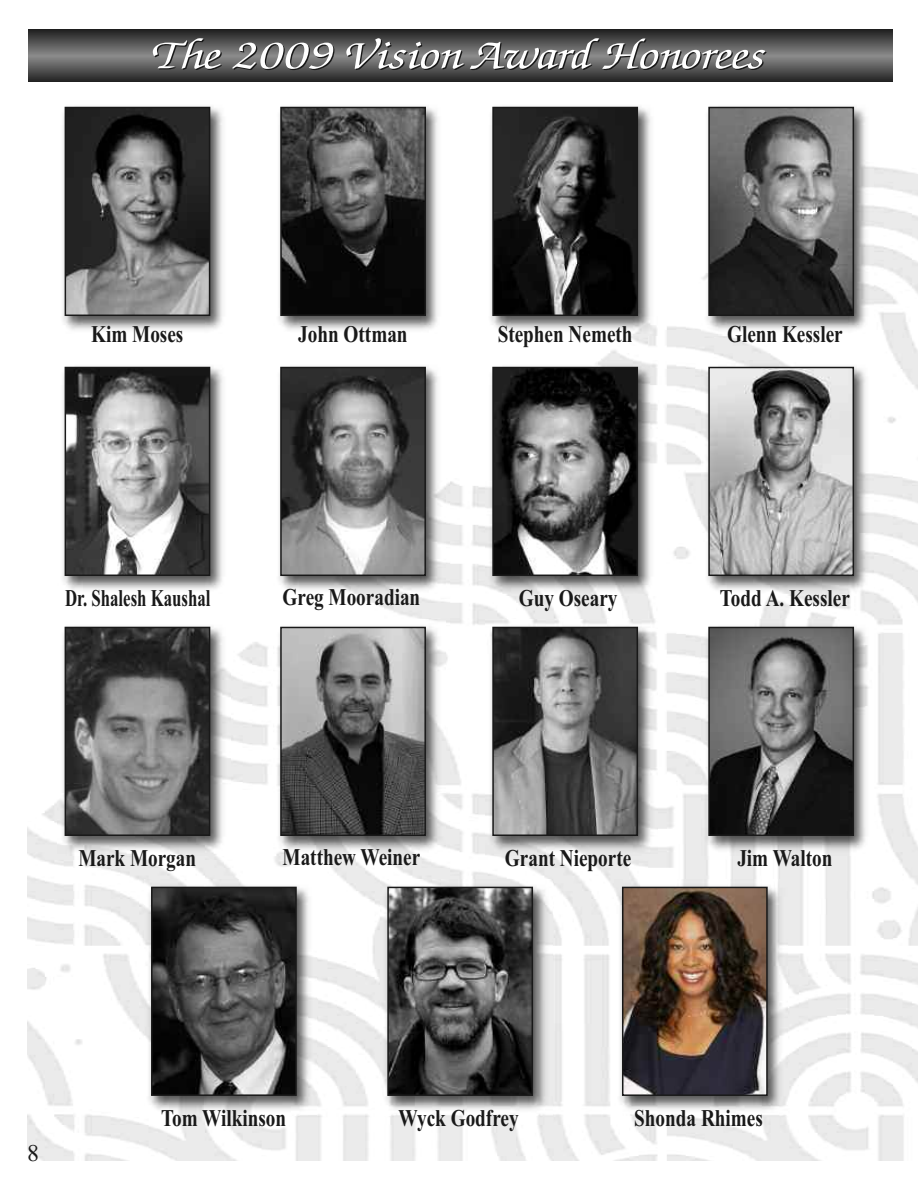
<style>
.page{position:relative;width:918px;height:1188px;background:#fff}
.page>*{position:absolute;margin:0;border:0;box-sizing:border-box;transform-origin:0 0}
.t1{font:italic 42px "Zapf Chancery";color:#fff;scale:1.2 1}
.t2{font:700 24px "Times New Roman";color:#191919;scale:.8 1}
.t3{font:700 24px "Times New Roman";color:#191919;scale:.7 1}
.t4{font:24px "Times New Roman";color:#191919}
</style>
<div class="page">
<img style="left:27px;top:29px;width:891px;height:1132px">
<svg style="left:28px;top:30px;width:864px;height:52px;background:#565656"></svg>
<img style="left:58px;top:100px;width:172px;height:236px">
<img style="left:68px;top:110px;width:139px;height:203px">
<div style="left:65px;top:107px;width:145px;height:209px;border:2px solid #191919"></div>
<img style="left:485px;top:360px;width:173px;height:236px">
<img style="left:495px;top:370px;width:140px;height:203px">
<div style="left:492px;top:367px;width:146px;height:209px;border:2px solid #191919"></div>
<img style="left:485px;top:100px;width:173px;height:235px">
<img style="left:495px;top:110px;width:140px;height:203px">
<div style="left:492px;top:107px;width:146px;height:209px;border:2px solid #191919"></div>
<img style="left:273px;top:100px;width:173px;height:235px">
<img style="left:283px;top:110px;width:140px;height:203px">
<div style="left:280px;top:107px;width:146px;height:209px;border:2px solid #191919"></div>
<img style="left:701px;top:360px;width:173px;height:236px">
<img style="left:711px;top:370px;width:140px;height:203px">
<div style="left:708px;top:367px;width:146px;height:209px;border:2px solid #191919"></div>
<img style="left:701px;top:100px;width:173px;height:235px">
<img style="left:711px;top:110px;width:140px;height:203px">
<div style="left:708px;top:107px;width:146px;height:209px;border:2px solid #191919"></div>
<img style="left:58px;top:360px;width:172px;height:235px">
<img style="left:68px;top:370px;width:139px;height:203px">
<div style="left:65px;top:367px;width:145px;height:209px;border:2px solid #191919"></div>
<img style="left:485px;top:620px;width:173px;height:235px">
<img style="left:495px;top:630px;width:140px;height:203px">
<div style="left:492px;top:627px;width:146px;height:209px;border:2px solid #191919"></div>
<img style="left:273px;top:360px;width:173px;height:236px">
<img style="left:283px;top:370px;width:140px;height:203px">
<div style="left:280px;top:367px;width:146px;height:209px;border:2px solid #191919"></div>
<img style="left:701px;top:620px;width:173px;height:235px">
<img style="left:711px;top:630px;width:140px;height:203px">
<div style="left:708px;top:627px;width:146px;height:209px;border:2px solid #191919"></div>
<img style="left:58px;top:620px;width:172px;height:235px">
<img style="left:68px;top:630px;width:139px;height:203px">
<div style="left:65px;top:627px;width:145px;height:209px;border:2px solid #191919"></div>
<img style="left:380px;top:880px;width:173px;height:235px">
<img style="left:390px;top:890px;width:140px;height:203px">
<div style="left:387px;top:887px;width:146px;height:209px;border:2px solid #191919"></div>
<img style="left:273px;top:620px;width:173px;height:235px">
<img style="left:283px;top:630px;width:140px;height:203px">
<div style="left:280px;top:627px;width:146px;height:209px;border:2px solid #191919"></div>
<img style="left:615px;top:880px;width:172px;height:235px">
<img style="left:625px;top:890px;width:140px;height:203px">
<div style="left:622px;top:887px;width:146px;height:209px;border:2px solid #191919"></div>
<img style="left:144px;top:880px;width:173px;height:235px">
<img style="left:154px;top:890px;width:140px;height:203px">
<div style="left:151px;top:887px;width:146px;height:209px;border:2px solid #191919"></div>
<h1 class="t1" style="left:152px;top:38px;width:514px">The 2009 Vision Award Honorees</h1>
<p class="t2" style="left:91px;top:320px;width:117px">Kim Moses</p>
<p class="t2" style="left:298px;top:320px;width:138px">John Ottman</p>
<p class="t2" style="left:498px;top:320px;width:170px">Stephen Nemeth</p>
<p class="t2" style="left:727px;top:320px;width:146px">Glenn Kessler</p>
<p class="t2" style="left:283px;top:583px;width:174px">Greg Mooradian</p>
<p class="t3" style="left:65px;top:584px;width:209px">Dr. Shalesh Kaushal</p>
<p class="t2" style="left:519px;top:584px;width:125px">Guy Oseary</p>
<p class="t2" style="left:720px;top:584px;width:164px">Todd A. Kessler</p>
<p class="t2" style="left:78px;top:844px;width:149px">Mark Morgan</p>
<p class="t2" style="left:283px;top:843px;width:174px">Matthew Weiner</p>
<p class="t2" style="left:505px;top:844px;width:159px">Grant Nieporte</p>
<p class="t2" style="left:737px;top:844px;width:120px">Jim Walton</p>
<p class="t4" style="left:27px;top:1138px;width:13px">8</p>
<p class="t2" style="left:161px;top:1104px;width:158px">Tom Wilkinson</p>
<p class="t2" style="left:399px;top:1104px;width:151px">Wyck Godfrey</p>
<p class="t2" style="left:634px;top:1104px;width:162px">Shonda Rhimes</p>
</div>
